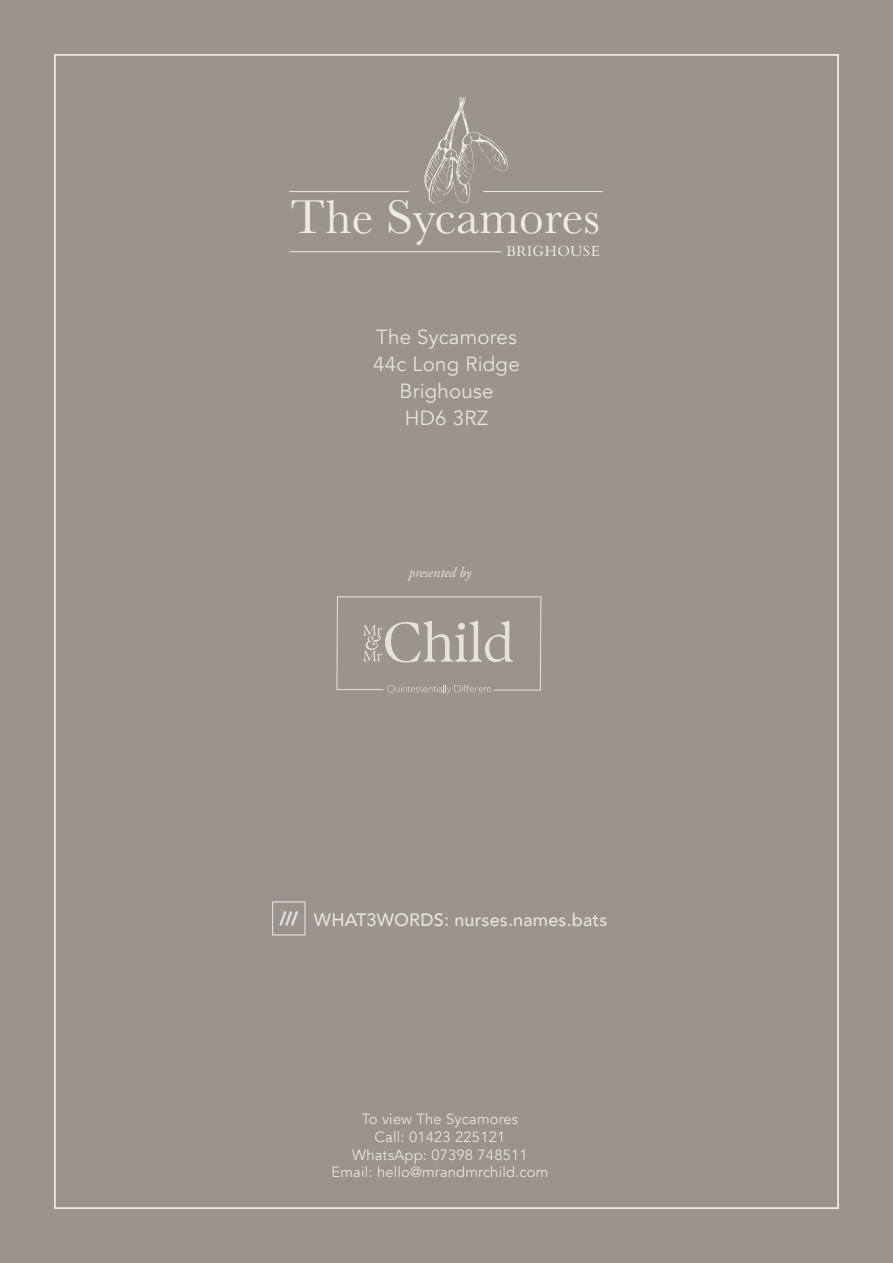
<style>
.page{position:relative;width:893px;height:1263px;background:#9b938d}
.page>*{position:absolute;margin:0;border:0;box-sizing:border-box;transform-origin:0 0}
.t1{font:49.35px "Baskerville";letter-spacing:.005em;color:#ebece0}
.t2{font:20.4px/27px "Avenir";letter-spacing:.01em;color:#e6e4d9;text-align:center}
.t3{font:500 18px "Avenir";letter-spacing:.01em;color:#e6e4d9}
.t4{font:14.85px/17.9px "Avenir";letter-spacing:.01em;color:#e6e4d9;text-align:center}
.t5{font:14.55px "Cardo";letter-spacing:.035em;color:#ebece0}
.t6{font:italic 14.1px "Adobe Garamond Pro";color:#e6e4d9}
</style>
<div class="page">
<hr style="left:289px;top:251px;width:213px;height:1px;background:#ebece0">
<hr style="left:289px;top:191px;width:120px;height:1px;background:#ebece0">
<hr style="left:483px;top:191px;width:120px;height:1px;background:#ebece0">
<svg style="left:424px;top:98px;width:84px;height:106px"></svg>
<img style="left:272px;top:901px;width:34px;height:35px">
<svg style="left:539px;top:596px;width:3px;height:95px"></svg>
<hr style="left:494px;top:689px;width:46px;height:2px;background:#e5e3d8">
<svg style="left:336px;top:597px;width:2px;height:93px"></svg>
<hr style="left:337px;top:596px;width:204px;height:1px;background:#e5e3d8">
<hr style="left:337px;top:689px;width:46px;height:1px;background:#e5e3d8">
<svg style="left:363px;top:621px;width:150px;height:41px"></svg>
<svg style="left:387px;top:685px;width:105px;height:9px"></svg>
<h1 class="t1" style="left:290px;top:186px;width:311px">The Sycamores</h1>
<p class="t5" style="left:506px;top:239px;width:95px">BRIGHOUSE</p>
<h2 class="t2" style="left:373px;top:324px;width:148px">The Sycamores<br>44c Long Ridge<br>Brighouse<br>HD6 3RZ</h2>
<p class="t6" style="left:409px;top:564px;width:64px">presented by</p>
<p class="t3" style="left:314px;top:904px;width:295px">WHAT3WORDS: nurses.names.bats</p>
<p class="t4" style="left:332px;top:1110px;width:218px">To view The Sycamores<br>Call: 01423 225121<br>WhatsApp: 07398 748511<br>Email: hello@mrandmrchild.com</p>
</div>
